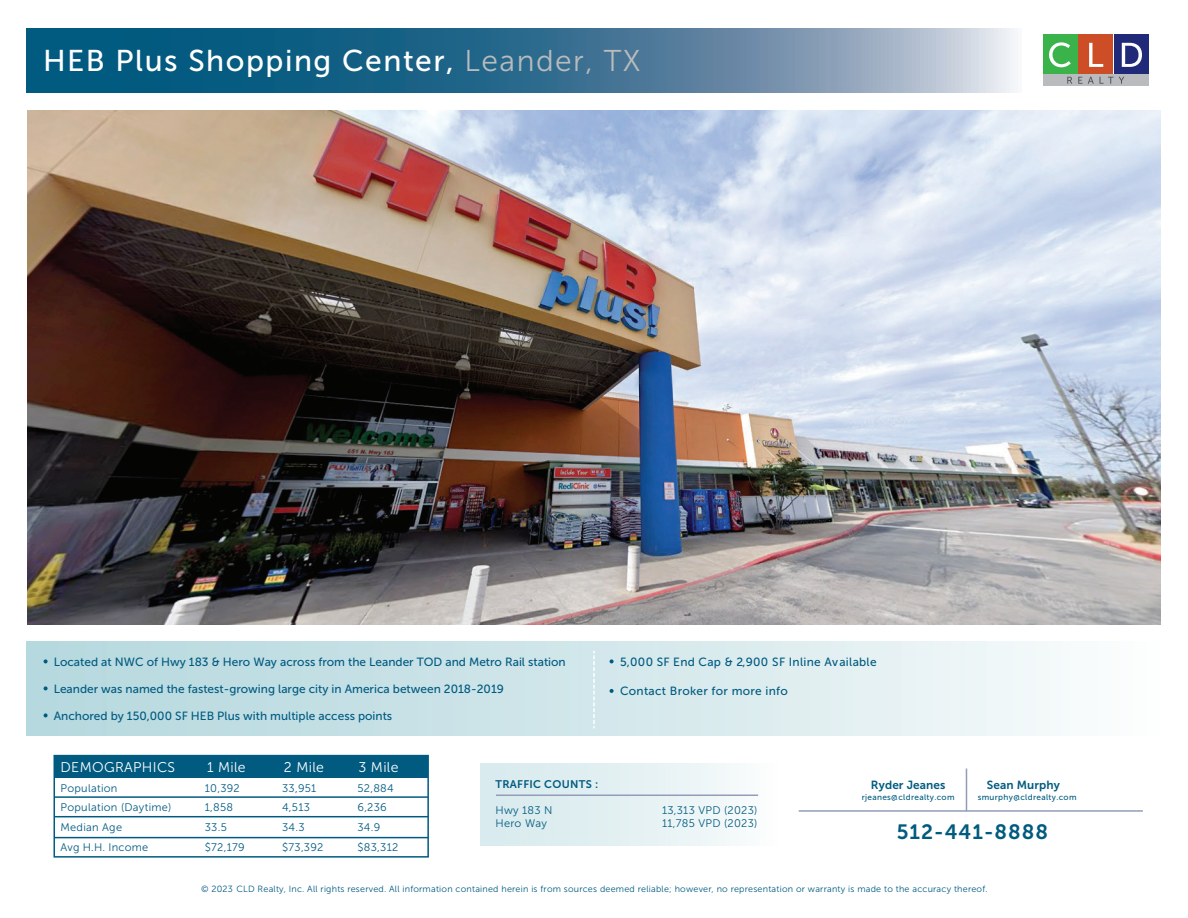
<style>
.page{position:relative;width:1188px;height:918px;background:#fff}
.page>*{position:absolute;margin:0;border:0;box-sizing:border-box;transform-origin:0 0}
.t1{font:30px "Museo Sans 500";letter-spacing:.05em;color:#fff}
.t2{font:20.7px "Museo Sans 700";letter-spacing:.05em;color:#015b7f}
.t3{font:14.1px "Museo Sans 300";letter-spacing:.025em;color:#fff}
.t4{font:11.85px "Museo Sans 500";color:#015b81}
.t5{font:11.85px "Museo Sans 500";letter-spacing:.025em;color:#015b81}
.t6{font:11.7px "Museo Sans 700";letter-spacing:.01em;color:#015b7f}
.t7{font:11.1px/18.9px "Museo Sans 300";letter-spacing:.025em;color:#015b81}
.t8{font:11.1px "Museo Sans 700";letter-spacing:.025em;color:#015b81}
.t9{font:9px "Museo Sans 300";letter-spacing:.025em;color:#015b81}
.t10{font:8.25px "Museo Sans 500";letter-spacing:.04em;color:#015b7f}
.s1{font-family:"Museo Sans 300";color:#b9bbbd}
</style>
<div class="page">
<img style="left:27px;top:110px;width:1134px;height:515px">
<div style="left:481px;top:764px;width:297px;height:81px;background:linear-gradient(to right,#d4e8ec,#f7fafb)"></div>
<svg style="left:26px;top:28px;width:992px;height:64px;background:#457c9a"></svg>
<div style="left:1043px;top:75px;width:105px;height:11px;background:#babbbe"></div>
<div style="left:1043px;top:34px;width:34px;height:39px;background:#3ab44a"></div>
<div style="left:1079px;top:34px;width:34px;height:39px;background:#cd4d26"></div>
<div style="left:1114px;top:34px;width:34px;height:39px;background:#202a79"></div>
<svg style="left:1049px;top:42px;width:22px;height:25px"></svg>
<svg style="left:1089px;top:43px;width:14px;height:24px"></svg>
<svg style="left:1122px;top:43px;width:20px;height:24px"></svg>
<svg style="left:1067px;top:77px;width:5px;height:7px"></svg>
<svg style="left:1078px;top:77px;width:4px;height:7px"></svg>
<svg style="left:1088px;top:77px;width:36px;height:7px"></svg>
<hr style="left:54px;top:796px;width:374px;height:2px;background:#015b81">
<hr style="left:54px;top:816px;width:374px;height:1px;background:#015b81">
<hr style="left:54px;top:837px;width:374px;height:1px;background:#015b81">
<div style="left:54px;top:756px;width:374px;height:22px;background:#015b81"></div>
<div style="left:54px;top:755px;width:375px;height:103px;border:2px solid #015b81"></div>
<div style="left:26px;top:642px;width:1134px;height:94px;background:linear-gradient(to right,#b1d6dc,#f8fbfb)"></div>
<hr style="left:496px;top:795px;width:262px;height:1px;background:#939db9">
<svg style="left:593px;top:651px;width:2px;height:77px"></svg>
<svg style="left:44px;top:659px;width:4px;height:4px"></svg>
<svg style="left:44px;top:686px;width:4px;height:4px"></svg>
<svg style="left:44px;top:713px;width:4px;height:4px"></svg>
<svg style="left:610px;top:659px;width:4px;height:4px"></svg>
<svg style="left:610px;top:689px;width:4px;height:4px"></svg>
<hr style="left:966px;top:769px;width:1px;height:42px;background:#919cb7">
<hr style="left:799px;top:810px;width:344px;height:2px;background:#919cb7">
<h1 class="t1" style="left:43px;top:44px;width:599px">HEB Plus Shopping Center, <span class="s1">Leander, TX</span></h1>
<p class="t4" style="left:54px;top:655px;width:514px">Located at NWC of Hwy 183 &amp; Hero Way across from the Leander TOD and Metro Rail station</p>
<p class="t4" style="left:54px;top:682px;width:452px">Leander was named the fastest-growing large city in America between 2018-2019</p>
<p class="t4" style="left:54px;top:709px;width:340px">Anchored by 150,000 SF HEB Plus with multiple access points</p>
<p class="t5" style="left:620px;top:655px;width:258px">5,000 SF End Cap &amp; 2,900 SF Inline Available</p>
<p class="t5" style="left:620px;top:685px;width:169px">Contact Broker for more info</p>
<p class="t3" style="left:61px;top:760px;width:116px">DEMOGRAPHICS</p>
<p class="t3" style="left:207px;top:760px;width:40px">1 Mile</p>
<p class="t3" style="left:284px;top:760px;width:42px">2 Mile</p>
<p class="t3" style="left:359px;top:760px;width:42px">3 Mile</p>
<p class="t7" style="left:60px;top:778px;width:112px">Population<br>Population (Daytime)</p>
<p class="t7" style="left:61px;top:818px;width:63px">Median Age</p>
<p class="t7" style="left:205px;top:778px;width:37px">10,392</p>
<p class="t7" style="left:282px;top:778px;width:36px">33,951</p>
<p class="t7" style="left:357px;top:778px;width:38px">52,884</p>
<p class="t7" style="left:205px;top:818px;width:24px">33.5</p>
<p class="t7" style="left:282px;top:818px;width:24px">34.3</p>
<p class="t7" style="left:358px;top:818px;width:24px">34.9</p>
<p class="t7" style="left:205px;top:797px;width:30px">1,858</p>
<p class="t7" style="left:282px;top:797px;width:29px">4,513</p>
<p class="t7" style="left:358px;top:797px;width:31px">6,236</p>
<p class="t8" style="left:495px;top:778px;width:104px">TRAFFIC COUNTS :</p>
<p class="t7" style="left:495px;top:804px;width:59px;line-height:13.2px">Hwy 183 N<br>Hero Way</p>
<p class="t7" style="left:662px;top:804px;width:97px;line-height:12.9px">13,313 VPD (2023)<br>11,785 VPD (2023)</p>
<p class="t6" style="left:871px;top:778px;width:76px">Ryder Jeanes</p>
<p class="t10" style="left:862px;top:793px;width:94px">rjeanes@cldrealty.com</p>
<p class="t6" style="left:987px;top:778px;width:75px">Sean Murphy</p>
<p class="t10" style="left:978px;top:793px;width:100px">smurphy@cldrealty.com</p>
<h2 class="t2" style="left:897px;top:820px;width:153px">512-441-8888</h2>
<p class="t7" style="left:61px;top:838px;width:89px">Avg H.H. Income</p>
<p class="t7" style="left:205px;top:838px;width:41px">$72,179</p>
<p class="t7" style="left:282px;top:838px;width:43px">$73,392</p>
<p class="t7" style="left:357px;top:838px;width:42px">$83,312</p>
<p class="t9" style="left:201px;top:885px;width:788px">© 2023 CLD Realty, Inc. All rights reserved. All information contained herein is from sources deemed reliable; however, no representation or warranty is made to the accuracy thereof.</p>
</div>
